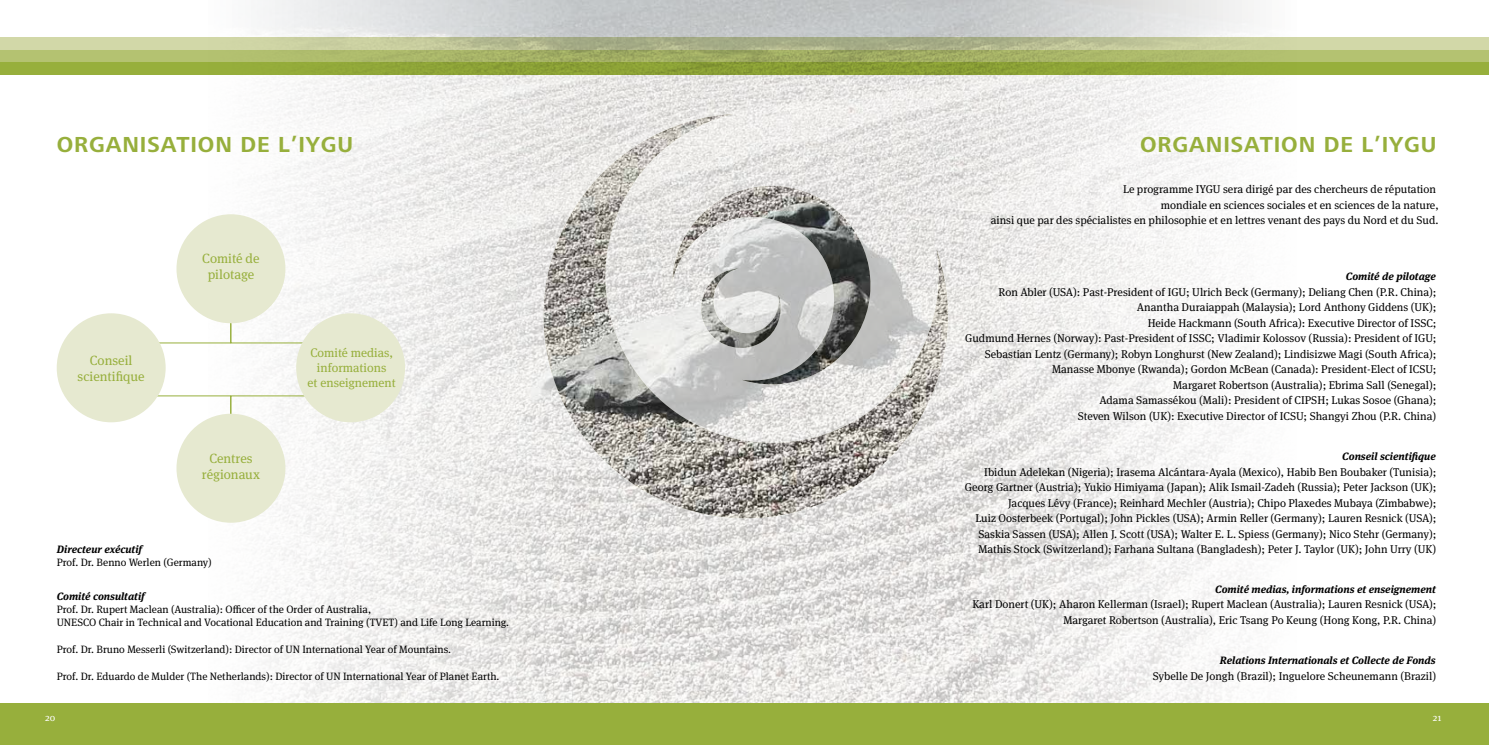
<style>
.page{position:relative;width:1489px;height:745px;background:#fff}
.page>*{position:absolute;margin:0;border:0;box-sizing:border-box;transform-origin:0 0}
.t1{font:700 22.5px "Frutiger Next LT";letter-spacing:.04em;color:#97af3c}
.t2{font:13.38px/16px "Meta Serif OT";color:#97af3c;text-align:center}
.t3{font:12.5px/14.9px "Meta Serif OT";color:#97af3c;text-align:center}
.t4{font:11.25px/15.5px "Meta Serif OT";color:#000;text-align:right}
.t5{font:10.62px/12.9px "Meta Serif OT";color:#000}
.t6{font:italic 700 10.62px "Meta Serif OT";color:#000}
.t7{font:10px "Meta Serif OT";color:#fff}
</style>
<div class="page">
<img style="left:0;top:0;width:1488px;height:703px">
<img style="left:515px;top:114px;width:452px;height:432px">
<div style="left:0;top:703px;width:1488px;height:41px;background:#97af3c"></div>
<svg style="left:0;top:62px;width:1488px;height:12px;fill:#91a839"></svg>
<svg style="left:0;top:49px;width:1488px;height:13px;fill:#aebb6d"></svg>
<svg style="left:0;top:37px;width:1488px;height:12px"></svg>
<div style="left:176px;top:214px;width:109px;height:109px;background:#e6e9d0;border-radius:50%"></div>
<svg style="left:156px;top:322px;width:149px;height:21px"></svg>
<svg style="left:156px;top:395px;width:149px;height:21px"></svg>
<div style="left:176px;top:413px;width:109px;height:109px;background:#e6e9d0;border-radius:50%"></div>
<div style="left:57px;top:313px;width:109px;height:109px;background:#e6e9d0;border-radius:50%"></div>
<div style="left:296px;top:313px;width:109px;height:109px;background:#e6e9d0;border-radius:50%"></div>
<h1 class="t1" style="left:57px;top:132px;width:298px">ORGANISATION DE l’IYGU</h1>
<p class="t2" style="left:202px;top:250px;width:59px">Comité de pilotage</p>
<p class="t2" style="left:78px;top:352px;width:69px">Conseil scientifique</p>
<p class="t3" style="left:307px;top:345px;width:90px">Comité medias, informations<br>et enseignement</p>
<p class="t2" style="left:202px;top:450px;width:59px">Centres régionaux</p>
<p class="t6" style="left:57px;top:542px;width:87px">Directeur exécutif</p>
<p class="t5" style="left:57px;top:555px;width:156px">Prof. Dr. Benno Werlen (Germany)</p>
<p class="t6" style="left:57px;top:589px;width:90px">Comité consultatif</p>
<p class="t5" style="left:57px;top:602px;width:454px">Prof. Dr. Rupert Maclean (Australia): Officer of the Order of Australia,<br>UNESCO Chair in Technical and Vocational Education and Training (TVET) and Life Long Learning.</p>
<p class="t5" style="left:57px;top:642px;width:396px">Prof. Dr. Bruno Messerli (Switzerland): Director of UN International Year of Mountains.</p>
<p class="t5" style="left:57px;top:669px;width:444px">Prof. Dr. Eduardo de Mulder (The Netherlands): Director of UN International Year of Planet Earth.</p>
<h1 class="t1" style="left:1139px;top:132px;width:298px">ORGANISATION DE l’IYGU</h1>
<p class="t4" style="left:990px;top:181px;width:449px">Le programme IYGU sera dirigé par des chercheurs de réputation<br>mondiale en sciences sociales et en sciences de la nature,<br>ainsi que par des spécialistes en philosophie et en lettres venant des pays du Nord et du Sud.</p>
<p class="t6" style="left:1345px;top:269px;width:91px">Comité de pilotage</p>
<p class="t4" style="left:965px;top:284px;width:473px">Ron Abler (USA): Past-President of IGU; Ulrich Beck (Germany); Deliang Chen (P.R. China); Anantha Duraiappah (Malaysia); Lord Anthony Giddens (UK);<br>Heide Hackmann (South Africa): Executive Director of ISSC;<br>Gudmund Hernes (Norway): Past-President of ISSC; Vladimir Kolossov (Russia): President of IGU; Sebastian Lentz (Germany); Robyn Longhurst (New Zealand); Lindisizwe Magi (South Africa); Manasse Mbonye (Rwanda); Gordon McBean (Canada): President-Elect of ICSU;<br>Margaret Robertson (Australia); Ebrima Sall (Senegal);<br>Adama Samassékou (Mali): President of CIPSH; Lukas Sosoe (Ghana);<br>Steven Wilson (UK): Executive Director of ICSU; Shangyi Zhou (P.R. China)</p>
<p class="t6" style="left:1342px;top:449px;width:95px">Conseil scientifique</p>
<p class="t4" style="left:964px;top:464px;width:473px">Ibidun Adelekan (Nigeria); Irasema Alcántara-Ayala (Mexico), Habib Ben Boubaker (Tunisia); Georg Gartner (Austria); Yukio Himiyama (Japan); Alik Ismail-Zadeh (Russia); Peter Jackson (UK); Jacques Lévy (France); Reinhard Mechler (Austria); Chipo Plaxedes Mubaya (Zimbabwe);<br>Luiz Oosterbeek (Portugal); John Pickles (USA); Armin Reller (Germany); Lauren Resnick (USA); Saskia Sassen (USA); Allen J. Scott (USA); Walter E. L. Spiess (Germany); Nico Stehr (Germany); Mathis Stock (Switzerland); Farhana Sultana (Bangladesh); Peter J. Taylor (UK); John Urry (UK)</p>
<p class="t6" style="left:1215px;top:582px;width:222px">Comité medias, informations et enseignement</p>
<p class="t4" style="left:972px;top:596px;width:465px">Karl Donert (UK); Aharon Kellerman (Israel); Rupert Maclean (Australia); Lauren Resnick (USA);<br>Margaret Robertson (Australia), Eric Tsang Po Keung (Hong Kong, P.R. China)</p>
<p class="t6" style="left:1219px;top:653px;width:217px">Relations Internationals et Collecte de Fonds</p>
<p class="t4" style="left:1152px;top:668px;width:285px">Sybelle De Jongh (Brazil); Inguelore Scheunemann (Brazil)</p>
<p class="t7" style="left:45px;top:711px;width:11px">20</p>
<p class="t7" style="left:1432px;top:711px;width:10px">21</p>
</div>
